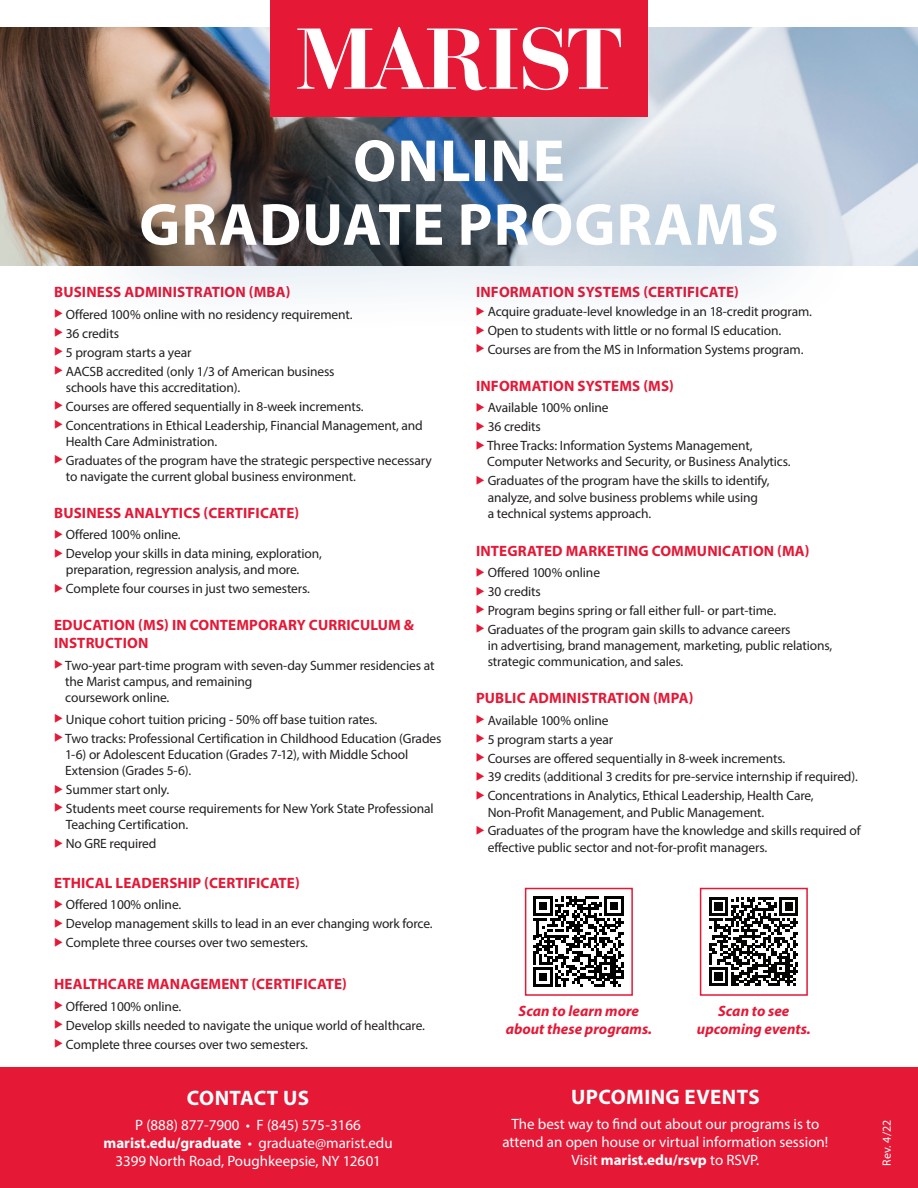
<style>
.page{position:relative;width:918px;height:1188px;background:#fff}
.page>*{position:absolute;margin:0;border:0;box-sizing:border-box;transform-origin:0 0}
.t1{font:700 60px/63.8px "Myriad Pro";letter-spacing:.02em;color:#fff;text-align:center}
.t2{font:700 21px "Myriad Pro";letter-spacing:.02em;color:#fff}
.t3{font:18px/21.6px "Myriad Pro";color:#000}
.t4{font:700 15px/18px "Myriad Pro";letter-spacing:.01em;color:#e51836}
.t5{font:15px/18px "Myriad Pro";color:#fff;text-align:center}
.t6{font:italic 700 15px/18px "Myriad Pro";color:#e51836;text-align:center}
.t7{font:13.5px/16.2px "Myriad Pro";letter-spacing:-.01em;color:#231f20}
.t8{font:12px "Myriad Pro";color:#fff}
.s1{color:#e51836}
.s2{font-weight:700}
</style>
<div class="page">
<img style="left:0;top:27px;width:918px;height:239px">
<div style="left:57px;top:53px;width:803px;height:282px;background:#175d9e;opacity:.75"></div>
<div style="left:0;top:1067px;width:918px;height:121px;background:#e51836"></div>
<div style="left:270px;top:0;width:378px;height:117px;background:#e51836"></div>
<svg style="left:297px;top:27px;width:220px;height:63px"></svg>
<svg style="left:523px;top:27px;width:98px;height:63px"></svg>
<svg style="left:533px;top:896px;width:91px;height:91px"></svg>
<svg style="left:709px;top:897px;width:89px;height:89px"></svg>
<div style="left:700px;top:888px;width:108px;height:108px;border:2px solid #e51836"></div>
<div style="left:525px;top:888px;width:108px;height:108px;border:2px solid #e51836"></div>
<h1 class="t1" style="left:139px;top:127px;width:641px">ONLINE<br>GRADUATE PROGRAMS</h1>
<p class="t4" style="left:54px;top:283px;width:238px">BUSINESS ADMINISTRATION (MBA)</p>
<p class="t7" style="left:54px;top:306px;width:300px"><span class="s1">◆</span> Offered 100% online with no residency requirement.</p>
<p class="t7" style="left:54px;top:325px;width:67px"><span class="s1">◆</span> 36 credits</p>
<p class="t7" style="left:54px;top:344px;width:139px"><span class="s1">◆</span> 5 program starts a year</p>
<p class="t7" style="left:66px;top:363px;width:270px;text-indent:-12px"><span class="s1">◆</span> AACSB accredited (only 1/3 of American business schools have this accreditation).</p>
<p class="t7" style="left:54px;top:398px;width:311px"><span class="s1">◆</span> Courses are offered sequentially in 8-week increments.</p>
<p class="t7" style="left:66px;top:417px;width:359px;text-indent:-12px"><span class="s1">◆</span> Concentrations in Ethical Leadership, Financial Management, and<br>Health Care Administration.</p>
<p class="t7" style="left:66px;top:452px;width:367px;text-indent:-12px"><span class="s1">◆</span> Graduates of the program have the strategic perspective necessary to navigate the current global business environment.</p>
<p class="t4" style="left:54px;top:503px;width:247px">BUSINESS ANALYTICS (CERTIFICATE)</p>
<p class="t7" style="left:54px;top:526px;width:128px"><span class="s1">◆</span> Offered 100% online.</p>
<p class="t7" style="left:66px;top:545px;width:258px;text-indent:-12px"><span class="s1">◆</span> Develop your skills in data mining, exploration, preparation, regression analysis, and more.</p>
<p class="t7" style="left:54px;top:580px;width:258px"><span class="s1">◆</span> Complete four courses in just two semesters.</p>
<p class="t4" style="left:54px;top:616px;width:361px">EDUCATION (MS) IN CONTEMPORARY CURRICULUM &amp;<br>INSTRUCTION</p>
<p class="t7" style="left:65px;top:657px;width:371px;text-indent:-11px"><span class="s1">◆</span> Two-year part-time program with seven-day Summer residencies at the Marist campus, and remaining<br>coursework online.</p>
<p class="t7" style="left:54px;top:711px;width:325px"><span class="s1">◆</span> Unique cohort tuition pricing - 50% off base tuition rates.</p>
<p class="t7" style="left:65px;top:730px;width:378px;text-indent:-11px"><span class="s1">◆</span> Two tracks: Professional Certification in Childhood Education (Grades<br>1-6) or Adolescent Education (Grades 7-12), with Middle School<br>Extension (Grades 5-6).</p>
<p class="t7" style="left:54px;top:781px;width:117px"><span class="s1">◆</span> Summer start only.</p>
<p class="t7" style="left:66px;top:800px;width:369px;text-indent:-12px"><span class="s1">◆</span> Students meet course requirements for New York State Professional<br>Teaching Certification.</p>
<p class="t7" style="left:54px;top:835px;width:104px"><span class="s1">◆</span> No GRE required</p>
<p class="t4" style="left:54px;top:873px;width:247px">ETHICAL LEADERSHIP (CERTIFICATE)</p>
<p class="t7" style="left:54px;top:896px;width:129px"><span class="s1">◆</span> Offered 100% online.</p>
<p class="t7" style="left:54px;top:915px;width:380px"><span class="s1">◆</span> Develop management skills to lead in an ever changing work force.</p>
<p class="t7" style="left:54px;top:934px;width:255px"><span class="s1">◆</span> Complete three courses over two semesters.</p>
<p class="t4" style="left:54px;top:975px;width:294px">HEALTHCARE MANAGEMENT (CERTIFICATE)</p>
<p class="t7" style="left:54px;top:998px;width:129px"><span class="s1">◆</span> Offered 100% online.</p>
<p class="t7" style="left:54px;top:1017px;width:373px"><span class="s1">◆</span> Develop skills needed to navigate the unique world of healthcare.</p>
<p class="t7" style="left:54px;top:1036px;width:255px"><span class="s1">◆</span> Complete three courses over two semesters.</p>
<h2 class="t2" style="left:187px;top:1084px;width:124px">CONTACT US</h2>
<p class="t5" style="left:104px;top:1115px;width:291px">P (888) 877-7900 • F (845) 575-3166 <span class="s2">marist.edu/graduate</span> • graduate@marist.edu<br>3399 North Road, Poughkeepsie, NY 12601</p>
<p class="t4" style="left:476px;top:283px;width:264px">INFORMATION SYSTEMS (CERTIFICATE)</p>
<p class="t7" style="left:476px;top:303px;width:338px"><span class="s1">◆</span> Acquire graduate-level knowledge in an 18-credit program.</p>
<p class="t7" style="left:476px;top:322px;width:307px"><span class="s1">◆</span> Open to students with little or no formal IS education.</p>
<p class="t7" style="left:476px;top:341px;width:329px"><span class="s1">◆</span> Courses are from the MS in Information Systems program.</p>
<p class="t4" style="left:476px;top:376px;width:199px">INFORMATION SYSTEMS (MS)</p>
<p class="t7" style="left:476px;top:400px;width:134px"><span class="s1">◆</span> Available 100% online</p>
<p class="t7" style="left:476px;top:418px;width:67px"><span class="s1">◆</span> 36 credits</p>
<p class="t7" style="left:487px;top:437px;width:305px;text-indent:-11px"><span class="s1">◆</span> Three Tracks: Information Systems Management,<br>Computer Networks and Security, or Business Analytics.</p>
<p class="t7" style="left:488px;top:472px;width:283px;text-indent:-12px"><span class="s1">◆</span> Graduates of the program have the skills to identify, analyze, and solve business problems while using<br>a technical systems approach.</p>
<p class="t4" style="left:476px;top:541px;width:335px">INTEGRATED MARKETING COMMUNICATION (MA)</p>
<p class="t7" style="left:476px;top:564px;width:126px"><span class="s1">◆</span> Offered 100% online</p>
<p class="t7" style="left:476px;top:583px;width:67px"><span class="s1">◆</span> 30 credits</p>
<p class="t7" style="left:476px;top:602px;width:302px"><span class="s1">◆</span> Program begins spring or fall either full- or part-time.</p>
<p class="t7" style="left:488px;top:621px;width:346px;text-indent:-12px"><span class="s1">◆</span> Graduates of the program gain skills to advance careers<br>in advertising, brand management, marketing, public relations, strategic communication, and sales.</p>
<p class="t4" style="left:476px;top:689px;width:219px">PUBLIC ADMINISTRATION (MPA)</p>
<p class="t7" style="left:476px;top:712px;width:134px"><span class="s1">◆</span> Available 100% online</p>
<p class="t7" style="left:476px;top:731px;width:139px"><span class="s1">◆</span> 5 program starts a year</p>
<p class="t7" style="left:476px;top:750px;width:311px"><span class="s1">◆</span> Courses are offered sequentially in 8‑week increments.</p>
<p class="t7" style="left:476px;top:769px;width:384px"><span class="s1">◆</span> 39 credits (additional 3 credits for pre‑service internship if required).</p>
<p class="t7" style="left:488px;top:787px;width:328px;text-indent:-12px"><span class="s1">◆</span> Concentrations in Analytics, Ethical Leadership, Health Care,<br>Non‑Profit Management, and Public Management.</p>
<p class="t7" style="left:488px;top:823px;width:375px;text-indent:-12px"><span class="s1">◆</span> Graduates of the program have the knowledge and skills required of effective public sector and not-for-profit managers.</p>
<h3 class="t3" style="left:525px;top:817px;width:163px">Online<br>Public Administration</h3>
<p class="t6" style="left:506px;top:1002px;width:148px">Scan to learn more about these programs.</p>
<p class="t6" style="left:697px;top:1002px;width:115px">Scan to see upcoming events.</p>
<h2 class="t2" style="left:571px;top:1084px;width:190px">UPCOMING EVENTS</h2>
<p class="t5" style="left:502px;top:1115px;width:327px">The best way to find out about our programs is to attend an open house or virtual information session!<br>Visit <span class="s2">marist.edu/rsvp</span> to RSVP.</p>
<p class="t8" style="left:880px;top:1166px;width:47px;rotate:-90deg">Rev. 4/22</p>
</div>
